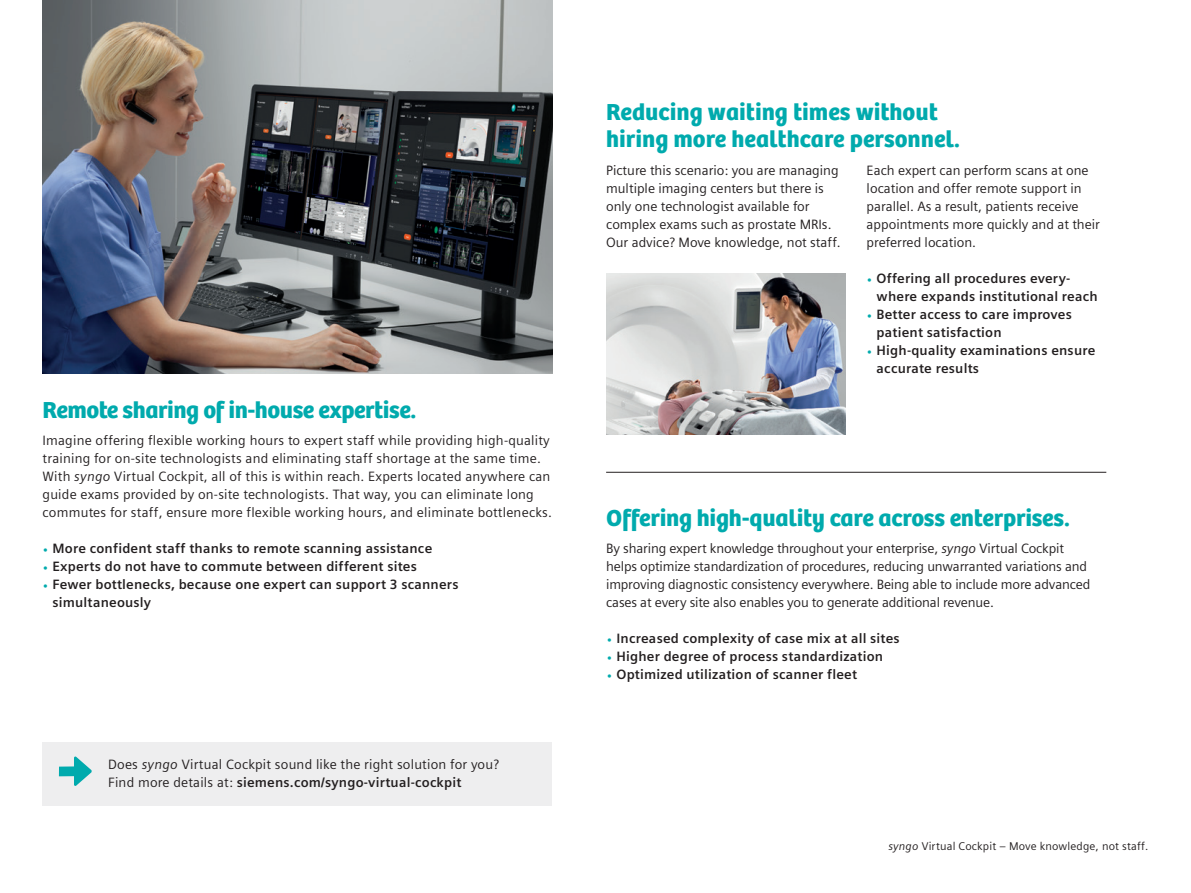
<style>
.page{position:relative;width:1191px;height:893px;background:#fff}
.page>*{position:absolute;margin:0;border:0;box-sizing:border-box;transform-origin:0 0}
.t1{font:24px/26.4px "SH Bree Headline Regular";letter-spacing:-.01em;color:#00aaad}
.t2{font:13.5px/18px "Siemens Sans";color:#231f20}
.t3{font:700 13.5px/18px "Siemens Sans";letter-spacing:.015em;color:#231f20}
.t4{font:11.25px "Siemens Sans";letter-spacing:.015em;color:#231f20}
.s1{font-style:italic}
.s2{font-size:21px;color:#00aaad}
.s3{font-weight:700}
</style>
<div class="page">
<div style="left:43px;top:742px;width:509px;height:63px;background:#eeeeef"></div>
<hr style="left:606px;top:472px;width:500px;height:1px;background:#231f20">
<img style="left:43px;top:0;width:509px;height:374px">
<img style="left:606px;top:273px;width:239px;height:162px">
<div style="left:59px;top:766px;width:16px;height:10px;background:#00aaad"></div>
<svg style="left:74px;top:756px;width:18px;height:30px"></svg>
<h1 class="t1" style="left:43px;top:396px;width:375px">Remote sharing of in-house expertise.</h1>
<p class="t2" style="left:43px;top:431px;width:511px">Imagine offering flexible working hours to expert staff while providing high-quality training for on-site technologists and eliminating staff shortage at the same time.<br>With <span class="s1">syngo</span> Virtual Cockpit, all of this is within reach. Experts located anywhere can guide exams provided by on-site technologists. That way, you can eliminate long commutes for staff, ensure more flexible working hours, and eliminate bottlenecks.</p>
<p class="t3" style="left:43px;top:539px;width:391px"><span class="s2">·</span> More confident staff thanks to remote scanning assistance</p>
<p class="t3" style="left:43px;top:557px;width:376px"><span class="s2">·</span> Experts do not have to commute between different sites</p>
<p class="t3" style="left:43px;top:575px;width:417px"><span class="s2">·</span> Fewer bottlenecks, because one expert can support 3 scanners</p>
<p class="t3" style="left:52px;top:593px;width:100px">simultaneously</p>
<p class="t2" style="left:108px;top:755px;width:392px">Does <span class="s1">syngo</span> Virtual Cockpit sound like the right solution for you?<br>Find more details at: <span class="s3">siemens.com/syngo-virtual-cockpit</span></p>
<h1 class="t1" style="left:606px;top:98px;width:355px">Reducing waiting times without hiring more healthcare personnel.</h1>
<p class="t2" style="left:606px;top:161px;width:236px">Picture this scenario: you are managing multiple imaging centers but there is only one technologist available for complex exams such as prostate MRIs.<br>Our advice? Move knowledge, not staff.</p>
<p class="t2" style="left:866px;top:161px;width:235px">Each expert can perform scans at one location and offer remote support in parallel. As a result, patients receive appointments more quickly and at their preferred location.</p>
<p class="t3" style="left:866px;top:269px;width:205px"><span class="s2">·</span> Offering all procedures every-</p>
<p class="t3" style="left:876px;top:287px;width:223px">where expands institutional reach</p>
<p class="t3" style="left:866px;top:305px;width:207px"><span class="s2">·</span> Better access to care improves</p>
<p class="t3" style="left:876px;top:323px;width:127px">patient satisfaction</p>
<p class="t3" style="left:866px;top:341px;width:230px"><span class="s2">·</span> High-quality examinations ensure</p>
<p class="t3" style="left:876px;top:359px;width:104px">accurate results</p>
<h1 class="t1" style="left:606px;top:504px;width:465px">Offering high-quality care across enterprises.</h1>
<p class="t2" style="left:606px;top:539px;width:486px">By sharing expert knowledge throughout your enterprise, <span class="s1">syngo</span> Virtual Cockpit helps optimize standardization of procedures, reducing unwarranted variations and improving diagnostic consistency everywhere. Being able to include more advanced cases at every site also enables you to generate additional revenue.</p>
<p class="t3" style="left:606px;top:629px;width:295px"><span class="s2">·</span> Increased complexity of case mix at all sites <span class="s2">·</span> Higher degree of process standardization<br><span class="s2">·</span> Optimized utilization of scanner fleet</p>
<p class="t4" style="left:888px;top:840px;width:261px"><span class="s1">syngo</span> Virtual Cockpit – Move knowledge, not staff.</p>
</div>
